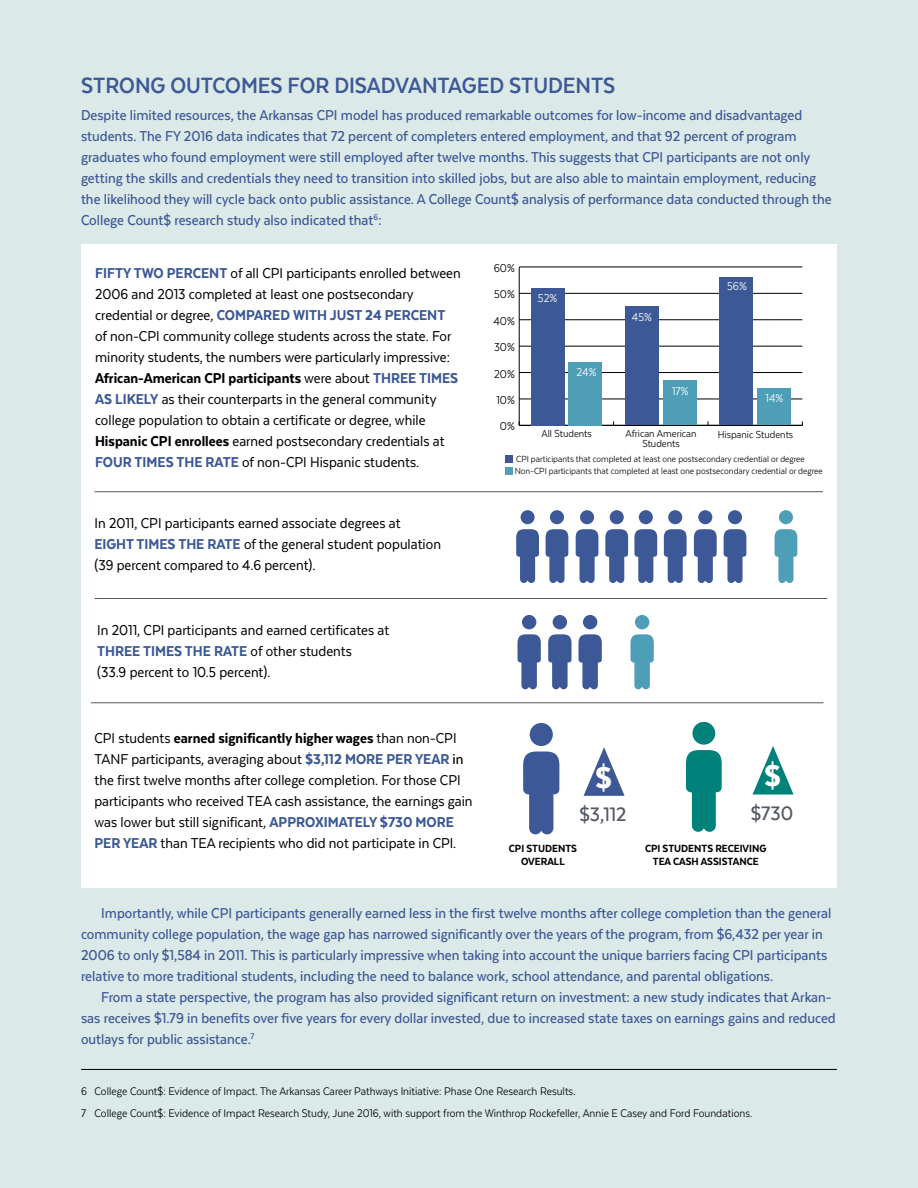
<style>
.page{position:relative;width:918px;height:1188px;background:#dbe9e8}
.page>*{position:absolute;margin:0;border:0;box-sizing:border-box;transform-origin:0 0}
.t1{font:800 34.5px "Texta Narrow";color:#fff}
.t2{font:700 25.5px "Texta Narrow";color:#3c5896}
.t3{font:500 22.5px "Texta Narrow";color:#545861}
.t4{font:500 16.5px/21px "Texta Narrow";color:#3c5896}
.t5{font:16.5px/21px "Texta Narrow";color:#000}
.t6{font:13.2px "Texta Narrow";color:#000}
.t7{font:13.2px "Texta Narrow";color:#fff}
.t8{font:12.75px/21.5px "Texta Narrow";color:#000}
.t9{font:800 12px/13.5px "Texta Narrow";color:#000;text-align:center}
.t10{font:11.7px/10.2px "Texta Narrow";color:#000;text-align:center}
.t11{font:10.2px/11.9px "Texta Narrow";color:#000}
.s1{font-weight:800;color:#3c5896}
.s2{font-weight:800}
.s3{font-weight:500}
</style>
<div class="page">
<div style="left:81px;top:244px;width:756px;height:644px;background:#fff"></div>
<hr style="left:81px;top:1069px;width:756px;height:1px;background:#000">
<hr style="left:94px;top:491px;width:729px;height:1px;background:#545861">
<hr style="left:91px;top:703px;width:732px;height:1px;background:#545861">
<svg style="left:753px;top:746px;width:41px;height:49px"></svg>
<div style="left:520px;top:509px;width:15px;height:16px;background:#3c5896;border-radius:50%"></div>
<div style="left:519px;top:509px;width:17px;height:17px;border:2px solid #fff;border-radius:50%"></div>
<div style="left:549px;top:509px;width:16px;height:16px;background:#3c5896;border-radius:50%"></div>
<div style="left:548px;top:509px;width:18px;height:17px;border:2px solid #fff;border-radius:50%"></div>
<div style="left:579px;top:509px;width:16px;height:16px;background:#3c5896;border-radius:50%"></div>
<div style="left:579px;top:509px;width:17px;height:17px;border:2px solid #fff;border-radius:50%"></div>
<div style="left:609px;top:509px;width:16px;height:16px;background:#3c5896;border-radius:50%"></div>
<div style="left:608px;top:509px;width:17px;height:17px;border:2px solid #fff;border-radius:50%"></div>
<div style="left:638px;top:509px;width:16px;height:16px;background:#3c5896;border-radius:50%"></div>
<div style="left:637px;top:509px;width:17px;height:17px;border:2px solid #fff;border-radius:50%"></div>
<div style="left:667px;top:509px;width:16px;height:16px;background:#3c5896;border-radius:50%"></div>
<div style="left:667px;top:509px;width:17px;height:17px;border:2px solid #fff;border-radius:50%"></div>
<div style="left:698px;top:509px;width:15px;height:16px;background:#3c5896;border-radius:50%"></div>
<div style="left:697px;top:509px;width:17px;height:17px;border:2px solid #fff;border-radius:50%"></div>
<div style="left:727px;top:509px;width:16px;height:16px;background:#3c5896;border-radius:50%"></div>
<div style="left:726px;top:509px;width:18px;height:17px;border:2px solid #fff;border-radius:50%"></div>
<svg style="left:516px;top:529px;width:231px;height:54px"></svg>
<div style="left:778px;top:509px;width:16px;height:16px;background:#4e9eb8;border-radius:50%"></div>
<div style="left:777px;top:509px;width:17px;height:17px;border:2px solid #fff;border-radius:50%"></div>
<svg style="left:774px;top:529px;width:24px;height:54px"></svg>
<div style="left:521px;top:614px;width:16px;height:16px;background:#3c5896;border-radius:50%"></div>
<div style="left:520px;top:613px;width:18px;height:18px;border:2px solid #fff;border-radius:50%"></div>
<div style="left:552px;top:614px;width:16px;height:16px;background:#3c5896;border-radius:50%"></div>
<div style="left:551px;top:613px;width:18px;height:18px;border:2px solid #fff;border-radius:50%"></div>
<div style="left:582px;top:614px;width:16px;height:16px;background:#3c5896;border-radius:50%"></div>
<div style="left:581px;top:613px;width:18px;height:18px;border:2px solid #fff;border-radius:50%"></div>
<svg style="left:517px;top:634px;width:85px;height:56px"></svg>
<div style="left:634px;top:614px;width:16px;height:16px;background:#4e9eb8;border-radius:50%"></div>
<div style="left:633px;top:613px;width:18px;height:18px;border:2px solid #fff;border-radius:50%"></div>
<svg style="left:630px;top:634px;width:24px;height:56px"></svg>
<svg style="left:584px;top:747px;width:41px;height:49px"></svg>
<svg style="left:523px;top:751px;width:37px;height:84px"></svg>
<div style="left:529px;top:722px;width:25px;height:25px;background:#3c5896;border-radius:50%"></div>
<div style="left:528px;top:721px;width:26px;height:27px;border:2px solid #fff;border-radius:50%"></div>
<svg style="left:686px;top:750px;width:36px;height:82px"></svg>
<div style="left:692px;top:721px;width:24px;height:24px;background:#008179;border-radius:50%"></div>
<div style="left:691px;top:720px;width:26px;height:26px;border:2px solid #fff;border-radius:50%"></div>
<hr style="left:519px;top:267px;width:1px;height:158px;background:#000">
<hr style="left:519px;top:425px;width:283px;height:1px;background:#000">
<hr style="left:519px;top:399px;width:283px;height:1px;background:#000">
<hr style="left:519px;top:372px;width:283px;height:1px;background:#000">
<hr style="left:519px;top:346px;width:283px;height:1px;background:#000">
<hr style="left:519px;top:319px;width:283px;height:1px;background:#000">
<hr style="left:519px;top:293px;width:283px;height:1px;background:#000">
<hr style="left:519px;top:267px;width:283px;height:1px;background:#000">
<div style="left:568px;top:362px;width:34px;height:63px;background:#4e9eb8"></div>
<div style="left:663px;top:380px;width:34px;height:45px;background:#4e9eb8"></div>
<div style="left:757px;top:388px;width:34px;height:37px;background:#4e9eb8"></div>
<div style="left:531px;top:288px;width:34px;height:137px;background:#3c5896"></div>
<div style="left:625px;top:307px;width:34px;height:118px;background:#3c5896"></div>
<div style="left:719px;top:278px;width:34px;height:147px;background:#3c5896"></div>
<div style="left:505px;top:455px;width:8px;height:8px;background:#3c5896"></div>
<div style="left:505px;top:467px;width:8px;height:8px;background:#4e9eb8"></div>
<hr style="left:94px;top:598px;width:733px;height:1px;background:#545861">
<h2 class="t2" style="left:81px;top:72px;width:536px">STRONG OUTCOMES FOR DISADVANTAGED STUDENTS</h2>
<p class="t4" style="left:81px;top:105px;width:752px">Despite limited resources, the Arkansas CPI model has produced remarkable outcomes for low-income and disadvantaged students. The FY 2016 data indicates that 72 percent of completers entered employment, and that 92 percent of program graduates who found employment were still employed after twelve months. This suggests that CPI participants are not only getting the skills and credentials they need to transition into skilled jobs, but are also able to maintain employment, reducing the likelihood they will cycle back onto public assistance. A College Count$ analysis of performance data conducted through the College Count$ research study also indicated that<sup>6</sup>:</p>
<p class="t5" style="left:95px;top:262px;width:367px"><span class="s1">FIFTY TWO PERCENT</span> of all CPI participants enrolled between 2006 and 2013 completed at least one postsecondary credential or degree, <span class="s1">COMPARED WITH JUST 24 PERCENT </span>of non-CPI community college students across the state. For minority students, the numbers were particularly impressive:<br><span class="s2">African-American CPI participants</span> were about <span class="s1">THREE TIMES AS LIKELY</span> as their counterparts in the general community college population to obtain a certificate or degree, while <span class="s2">Hispanic CPI enrollees</span> earned postsecondary credentials at <span class="s1">FOUR TIMES THE RATE</span> of non-CPI Hispanic students.</p>
<p class="t5" style="left:94px;top:512px;width:348px">In 2011, CPI participants earned associate degrees at<br><span class="s1">EIGHT TIMES THE RATE</span> of the general student population (39 percent compared to 4.6 percent).</p>
<p class="t5" style="left:97px;top:620px;width:294px">In 2011, CPI participants and earned certificates at<br><span class="s1">THREE TIMES THE RATE</span> of other students<br>(33.9 percent to 10.5 percent).</p>
<p class="t5" style="left:94px;top:727px;width:380px">CPI students <span class="s2">earned significantly higher wages</span> than non-CPI TANF participants, averaging about <span class="s1">$3,112 MORE PER YEAR</span> <span class="s3">in </span>the first twelve months after college completion. For those CPI participants who received TEA cash assistance, the earnings gain was lower but still significant, <span class="s1">APPROXIMATELY $730 MORE PER YEAR</span> than TEA recipients who did not participate in CPI.</p>
<p class="t6" style="left:494px;top:261px;width:23px">60%</p>
<p class="t6" style="left:494px;top:288px;width:22px">50%</p>
<p class="t6" style="left:493px;top:314px;width:23px">40%</p>
<p class="t6" style="left:494px;top:340px;width:22px">30%</p>
<p class="t6" style="left:494px;top:367px;width:22px">20%</p>
<p class="t6" style="left:496px;top:393px;width:20px">10%</p>
<p class="t7" style="left:538px;top:291px;width:21px">52%</p>
<p class="t7" style="left:576px;top:365px;width:22px">24%</p>
<p class="t7" style="left:632px;top:310px;width:21px">45%</p>
<p class="t7" style="left:672px;top:384px;width:18px">17%</p>
<p class="t7" style="left:727px;top:279px;width:21px">56%</p>
<p class="t7" style="left:766px;top:391px;width:19px">14%</p>
<p class="t6" style="left:500px;top:420px;width:16px">0%</p>
<p class="t10" style="left:541px;top:428px;width:52px">All Students</p>
<p class="t10" style="left:626px;top:428px;width:72px">African American<br>Students</p>
<p class="t10" style="left:718px;top:429px;width:77px">Hispanic Students</p>
<p class="t11" style="left:515px;top:453px;width:309px">CPI participants that completed at least one postsecondary credential or degree<br>Non-CPI participants that completed at least one postsecondary credential or degree</p>
<h1 class="t1" style="left:595px;top:759px;width:18px">$</h1>
<h3 class="t3" style="left:579px;top:803px;width:49px">$3,112</h3>
<p class="t9" style="left:509px;top:841px;width:70px">CPI STUDENTS<br>OVERALL</p>
<h1 class="t1" style="left:764px;top:758px;width:18px">$</h1>
<h3 class="t3" style="left:751px;top:802px;width:44px">$730</h3>
<p class="t9" style="left:645px;top:841px;width:123px">CPI STUDENTS RECEIVING<br>TEA CASH ASSISTANCE</p>
<p class="t4" style="left:81px;top:903px;width:752px;text-indent:20px">Importantly, while CPI participants generally earned less in the first twelve months after college completion than the general community college population, the wage gap has narrowed significantly over the years of the program, from $6,432 per year in 2006 to only $1,584 in 2011. This is particularly impressive when taking into account the unique barriers facing CPI participants relative to more traditional students, including the need to balance work, school attendance, and parental obligations.</p>
<p class="t4" style="left:81px;top:987px;width:756px;text-indent:20px">From a state perspective, the program has also provided significant return on investment: a new study indicates that Arkan&shy;sas receives $1.79 in benefits over five years for every dollar invested, due to increased state taxes on earnings gains and reduced outlays for public assistance.<sup>7</sup></p>
<p class="t8" style="left:81px;top:1081px;width:673px">6 College Count$: Evidence of Impact. The Arkansas Career Pathways Initiative: Phase One Research Results.<br>7 College Count$: Evidence of Impact Research Study, June 2016, with support from the Winthrop Rockefeller, Annie E Casey and Ford Foundations.</p>
</div>
